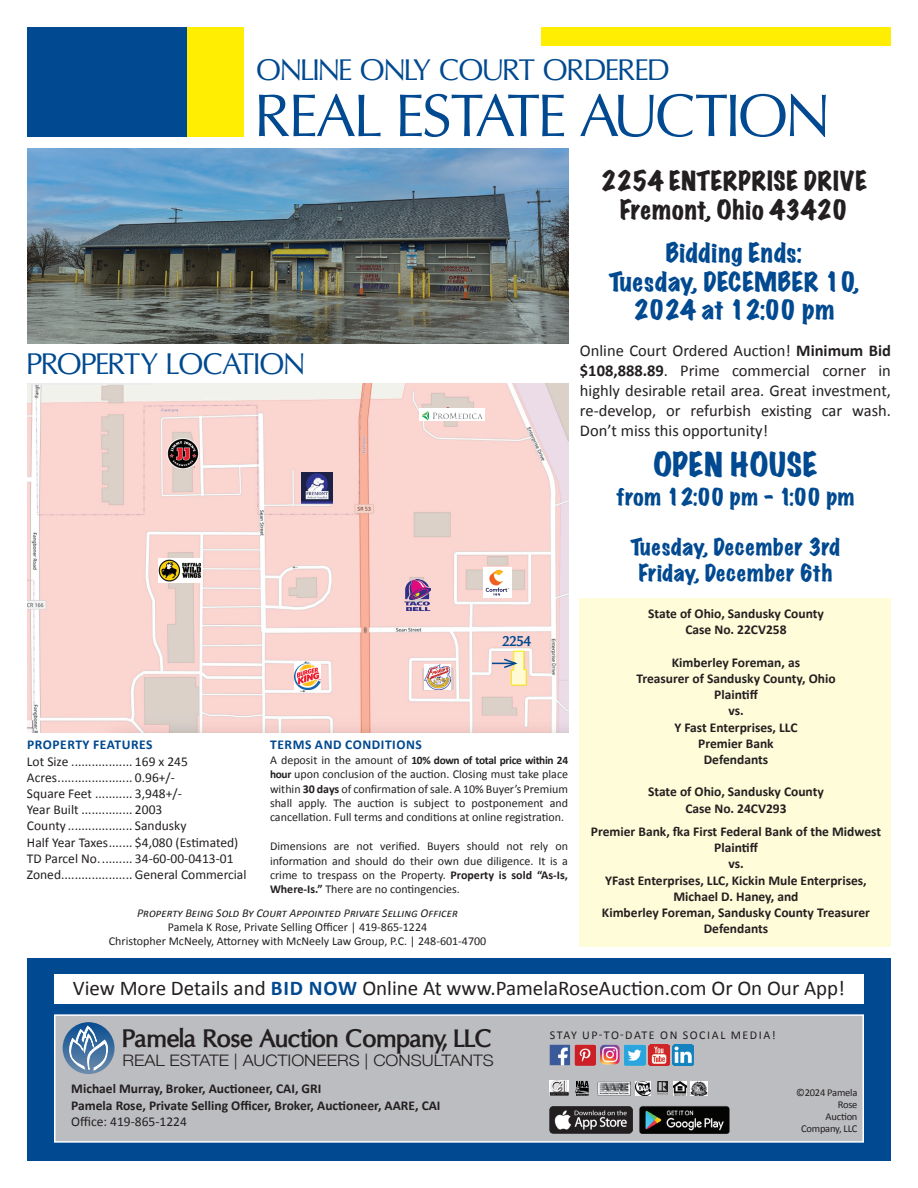
<style>
.page{position:relative;width:918px;height:1188px;background:#fff}
.page>*{position:absolute;margin:0;border:0;box-sizing:border-box;transform-origin:0 0}
.t1{font:60.3px "Oregon LDO";color:#014990}
.t2{font:30px "Oregon LDO";color:#014990}
.t3{font:expanded 30px "Marker Felt";letter-spacing:.03em;color:#014990}
.t4{font:700 25.8px "Oregon LDO";color:#231f20}
.t5{font:expanded 24px/28.8px "Marker Felt";letter-spacing:.03em;color:#014990;text-align:center}
.t6{font:expanded 24px/28.8px "Marker Felt";letter-spacing:.03em;color:#231f20;text-align:center}
.t7{font:21px "Calibri";color:#231f20}
.t8{font:expanded 21px/25.2px "Marker Felt";letter-spacing:.03em;color:#014990;text-align:center}
.t9{font:16.5px/19.8px "Calibri";color:#231f20;text-align:justify}
.t10{font:300 15.9px "Helvetica Neue";color:#231f20;scale:1.1 1}
.t11{font:700 15px "Oregon LDO";color:#014990}
.t12{font:700 13.5px/16.2px "Calibri";color:#231f20;text-align:center}
.t13{font:13.5px/16.2px "Calibri";color:#231f20}
.t14{font:700 13.5px "Calibri";letter-spacing:.04em;color:#014990}
.t15{font:12px/14.4px "Calibri";color:#231f20;text-align:justify}
.t16{font:italic 12px "Calibri";color:#231f20}
.t17{font:12px "Calibri";letter-spacing:.13em;color:#231f20}
.t18{font:700 11.4px "Calibri";letter-spacing:-.03em;color:#231f20}
.t19{font:10.5px/12px "Calibri";letter-spacing:-.02em;color:#231f20;text-align:right}
.s1{font-weight:400;font-size:12px}
.s2{font-weight:700;font-size:11.4px}
.s3{font-weight:700}
.s4{font-weight:700;color:#014990}
</style>
<div class="page">
<div style="left:27px;top:958px;width:864px;height:203px;background:#014990"></div>
<div style="left:54px;top:974px;width:810px;height:30px;background:#fff"></div>
<div style="left:54px;top:1014px;width:810px;height:129px;background:#bcbdc0;border:2px solid #fff"></div>
<svg style="left:63px;top:1022px;width:52px;height:52px"></svg>
<svg style="left:70px;top:1026px;width:38px;height:44px;background:#6f93b7"></svg>
<img style="left:600px;top:1045px;width:20px;height:20px">
<img style="left:673px;top:1045px;width:20px;height:20px">
<img style="left:649px;top:1045px;width:20px;height:20px">
<img style="left:574px;top:1044px;width:22px;height:22px">
<img style="left:550px;top:1045px;width:20px;height:20px">
<img style="left:624px;top:1045px;width:21px;height:21px">
<img style="left:657px;top:1081px;width:10px;height:14px">
<img style="left:550px;top:1081px;width:18px;height:15px">
<svg style="left:575px;top:1081px;width:14px;height:15px"></svg>
<img style="left:597px;top:1082px;width:33px;height:13px">
<img style="left:636px;top:1082px;width:15px;height:14px">
<svg style="left:673px;top:1082px;width:13px;height:13px"></svg>
<img style="left:691px;top:1081px;width:16px;height:15px">
<img style="left:550px;top:1106px;width:83px;height:28px">
<img style="left:639px;top:1106px;width:90px;height:28px">
<div style="left:580px;top:598px;width:311px;height:349px;background:#fffcd9"></div>
<img style="left:27px;top:148px;width:541px;height:196px">
<div style="left:27px;top:27px;width:161px;height:109px;background:#014990"></div>
<div style="left:188px;top:27px;width:56px;height:109px;background:#ffee01"></div>
<div style="left:541px;top:27px;width:350px;height:19px;background:#ffee01"></div>
<img style="left:27px;top:384px;width:541px;height:349px">
<img style="left:167px;top:438px;width:31px;height:31px">
<img style="left:158px;top:558px;width:44px;height:24px">
<img style="left:301px;top:473px;width:31px;height:31px">
<img style="left:295px;top:663px;width:26px;height:27px">
<img style="left:420px;top:408px;width:65px;height:12px">
<img style="left:404px;top:580px;width:26px;height:31px">
<img style="left:483px;top:567px;width:28px;height:31px">
<img style="left:424px;top:665px;width:26px;height:25px">
<svg style="left:492px;top:650px;width:35px;height:36px"></svg>
<h2 class="t2" style="left:256px;top:53px;width:414px">ONLINE ONLY COURT ORDERED</h2>
<h1 class="t1" style="left:256px;top:81px;width:573px">REAL ESTATE AUCTION</h1>
<h2 class="t2" style="left:27px;top:346px;width:279px">PROPERTY LOCATION</h2>
<p class="t11" style="left:502px;top:632px;width:30px">2254</p>
<p class="t14" style="left:27px;top:735px;width:127px">PROPERTY FEATURES</p>
<p class="t13" style="left:27px;top:753px;width:221px">Lot Size .................. 169 x 245<br>Acres...................... 0.96+/-<br>Square Feet ........... 3,948+/-<br>Year Built ............... 2003<br>County ................... Sandusky<br>Half Year Taxes....... $4,080 (Estimated)<br>TD Parcel No.......... 34-60-00-0413-01<br>Zoned..................... General Commercial</p>
<p class="t14" style="left:270px;top:735px;width:153px">TERMS AND CONDITIONS</p>
<p class="t18" style="left:270px;top:752px;width:300px"><span class="s1">A deposit in the amount of</span> 10% down of total price within 24</p>
<p class="t15" style="left:270px;top:767px;width:300px"><span class="s2">hour</span> upon conclusion of the auction. Closing must take place within <span class="s3">30 days</span> of confirmation of sale. A 10% Buyer’s Premium shall apply. The auction is subject to postponement and cancellation. Full terms and conditions at online registration.</p>
<p class="t15" style="left:270px;top:839px;width:300px">Dimensions are not verified. Buyers should not rely on information and should do their own due diligence. It is a crime to trespass on the Property. <span class="s3">Property is sold “As-Is, Where-Is.”</span> There are no contingencies.</p>
<p class="t16" style="left:137px;top:904px;width:322px">Property Being Sold By Court Appointed Private Selling Officer</p>
<p class="t15" style="left:109px;top:919px;width:379px;text-align:center">Pamela K Rose, Private Selling Officer | 419-865-1224<br>Christopher McNeely, Attorney with McNeely Law Group, P.C. | 248-601-4700</p>
<h3 class="t6" style="left:601px;top:166px;width:267px">2254 ENTERPRISE DRIVE<br>Fremont, Ohio 43420</h3>
<h3 class="t5" style="left:609px;top:238px;width:252px">Bidding Ends:<br>Tuesday, DECEMBER 10,<br>2024 at 12:00 pm</h3>
<h3 class="t9" style="left:580px;top:341px;width:313px">Online Court Ordered Auction! <span class="s3">Minimum Bid $108,888.89</span>. Prime commercial corner in highly desirable retail area. Great investment, re-develop, or refurbish existing car wash.<br>Don’t miss this opportunity!</h3>
<h2 class="t3" style="left:654px;top:441px;width:165px">OPEN HOUSE</h2>
<h3 class="t8" style="left:616px;top:484px;width:240px">from 12:00 pm - 1:00 pm</h3>
<h3 class="t8" style="left:631px;top:535px;width:211px">Tuesday, December 3rd<br>Friday, December 6th</h3>
<p class="t12" style="left:648px;top:605px;width:177px">State of Ohio, Sandusky County<br>Case No. 22CV258</p>
<p class="t12" style="left:636px;top:654px;width:201px">Kimberley Foreman, as<br>Treasurer of Sandusky County, Ohio<br>Plaintiff<br>vs.<br>Y Fast Enterprises, LLC<br>Premier Bank<br>Defendants</p>
<p class="t12" style="left:648px;top:783px;width:177px">State of Ohio, Sandusky County<br>Case No. 24CV293</p>
<p class="t12" style="left:591px;top:823px;width:292px">Premier Bank, fka First Federal Bank of the Midwest<br>Plaintiff<br>vs.<br>YFast Enterprises, LLC, Kickin Mule Enterprises,<br>Michael D. Haney, and<br>Kimberley Foreman, Sandusky County Treasurer<br>Defendants</p>
<h3 class="t7" style="left:73px;top:974px;width:774px">View More Details and <span class="s4">BID NOW</span> Online At www.PamelaRoseAuction.com Or On Our App!</h3>
<h3 class="t4" style="left:122px;top:1023px;width:371px">Pamela Rose Auction Company, LLC</h3>
<h3 class="t10" style="left:122px;top:1047px;width:339px">REAL ESTATE | AUCTIONEERS | CONSULTANTS</h3>
<p class="t12" style="left:71px;top:1080px;width:371px;text-align:left">Michael Murray, Broker, Auctioneer, CAI, GRI<br>Pamela Rose, Private Selling Officer, Broker, Auctioneer, AARE, CAI</p>
<p class="t13" style="left:71px;top:1113px;width:117px">Office: 419-865-1224</p>
<p class="t17" style="left:550px;top:1027px;width:227px">STAY UP-TO-DATE ON SOCIAL MEDIA!</p>
<p class="t19" style="left:796px;top:1086px;width:63px">©2024 Pamela<br>Rose<br>Auction<br>Company, LLC</p>
</div>
